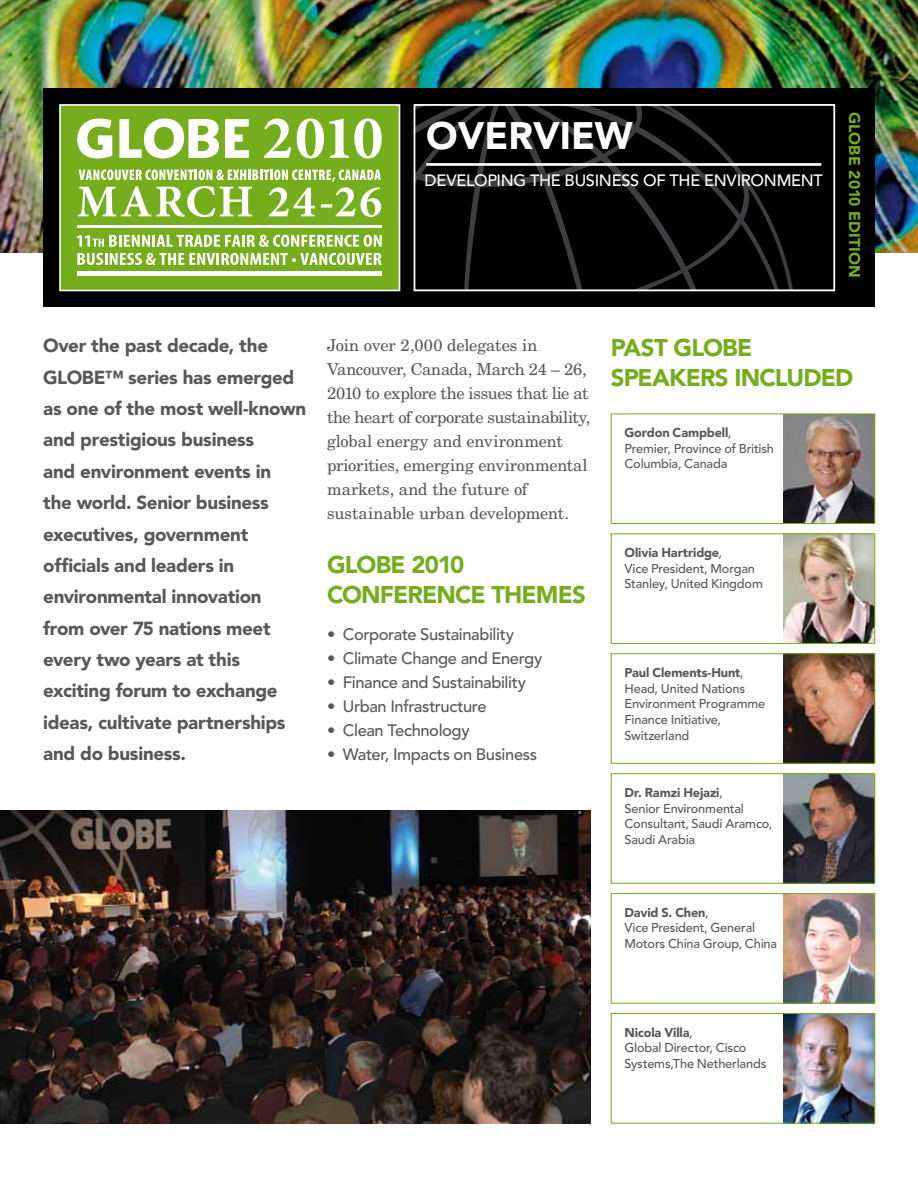
<style>
.page{position:relative;width:918px;height:1188px;background:#fff}
.page>*{position:absolute;margin:0;border:0;box-sizing:border-box;transform-origin:0 0}
.t1{font:900 37.95px "Avenir";color:#fff}
.t2{font:900 24px/30px "Avenir";letter-spacing:-.035em;color:#76ad1c}
.t3{font:900 18.75px/31.3px "Avenir";letter-spacing:-.015em;color:#58585a}
.t4{font:16.5px/24px "New Century Schlbk";letter-spacing:-.015em;color:#58585a}
.t5{font:500 16.5px "Avenir";letter-spacing:-.025em;color:#58585a}
.t6{font:500 16.35px "Avenir";letter-spacing:-.02em;color:#fff}
.t7{font:900 15.6px "Avenir";letter-spacing:.01em;color:#76ad1c}
.t8{font:500 12.75px/15.8px "Avenir";letter-spacing:-.015em;color:#58585a}
.s1{font-weight:900}
</style>
<div class="page">
<img style="left:0;top:0;width:918px;height:253px">
<div style="left:43px;top:88px;width:832px;height:219px;background:#000"></div>
<svg style="left:417px;top:107px;width:376px;height:181px"></svg>
<div style="left:414px;top:104px;width:421px;height:187px;border:2px solid #fff"></div>
<hr style="left:426px;top:163px;width:395px;height:3px;background:#fff">
<div style="left:60px;top:105px;width:340px;height:185px;background:#76ad1c"></div>
<div style="left:59px;top:104px;width:341px;height:187px;border:2px solid #fff"></div>
<div style="left:77px;top:271px;width:305px;height:5px;background:#fff"></div>
<svg style="left:264px;top:119px;width:27px;height:39px"></svg>
<svg style="left:297px;top:119px;width:85px;height:40px"></svg>
<svg style="left:119px;top:119px;width:100px;height:40px"></svg>
<svg style="left:225px;top:119px;width:24px;height:39px"></svg>
<svg style="left:77px;top:119px;width:35px;height:40px"></svg>
<hr style="left:77px;top:226px;width:305px;height:2px;background:#fff">
<svg style="left:77px;top:235px;width:305px;height:12px"></svg>
<svg style="left:77px;top:253px;width:305px;height:12px"></svg>
<svg style="left:78px;top:170px;width:303px;height:47px"></svg>
<img style="left:783px;top:655px;width:90px;height:107px">
<img style="left:783px;top:1015px;width:90px;height:107px">
<img style="left:783px;top:895px;width:90px;height:107px">
<img style="left:783px;top:775px;width:90px;height:107px">
<img style="left:783px;top:535px;width:90px;height:107px">
<img style="left:0;top:810px;width:591px;height:314px">
<img style="left:783px;top:416px;width:90px;height:106px">
<div style="left:611px;top:414px;width:264px;height:110px;border:1px solid #76ad1c"></div>
<div style="left:611px;top:533px;width:264px;height:111px;border:1px solid #76ad1c"></div>
<div style="left:611px;top:653px;width:264px;height:111px;border:1px solid #76ad1c"></div>
<div style="left:611px;top:773px;width:264px;height:111px;border:1px solid #76ad1c"></div>
<div style="left:611px;top:893px;width:264px;height:111px;border:1px solid #76ad1c"></div>
<div style="left:611px;top:1013px;width:264px;height:111px;border:1px solid #76ad1c"></div>
<h1 class="t1" style="left:426px;top:113px;width:208px">OVERVIEW</h1>
<p class="t6" style="left:425px;top:171px;width:400px">DEVELOPING THE BUSINESS OF THE ENVIRONMENT</p>
<p class="t7" style="left:864px;top:112px;width:167px;rotate:90deg">GLOBE 2010 EDITION</p>
<p class="t3" style="left:43px;top:330px;width:265px">Over the past decade, the<br>GLOBE™ series has emerged as one of the most well-known and prestigious business<br>and environment events in<br>the world. Senior business executives, government officials and leaders in environmental innovation from over 75 nations meet every two years at this exciting forum to exchange ideas, cultivate partnerships and do business.</p>
<p class="t4" style="left:327px;top:333px;width:265px">Join over 2,000 delegates in Vancouver, Canada, March 24 – 26, 2010 to explore the issues that lie at the heart of corporate sustainability, global energy and environment priorities, emerging environmental markets, and the future of sustainable urban development.</p>
<h2 class="t2" style="left:327px;top:549px;width:260px">GLOBE 2010<br>CONFERENCE THEMES</h2>
<p class="t5" style="left:327px;top:625px;width:188px">• Corporate Sustainability</p>
<p class="t5" style="left:327px;top:649px;width:217px">• Climate Change and Energy</p>
<p class="t5" style="left:327px;top:673px;width:200px">• Finance and Sustainability</p>
<p class="t5" style="left:327px;top:697px;width:161px">• Urban Infrastructure</p>
<p class="t5" style="left:327px;top:721px;width:144px">• Clean Technology</p>
<p class="t5" style="left:327px;top:745px;width:212px">• Water, Impacts on Business</p>
<h2 class="t2" style="left:611px;top:333px;width:244px">PAST GLOBE<br>SPEAKERS INCLUDED</h2>
<p class="t8" style="left:625px;top:425px;width:151px"><span class="s1">Gordon Campbell</span>,<br>Premier, Province of British<br>Columbia, Canada</p>
<p class="t8" style="left:625px;top:545px;width:140px"><span class="s1">Olivia Hartridge</span>,<br>Vice President, Morgan<br>Stanley, United Kingdom</p>
<p class="t8" style="left:625px;top:665px;width:142px"><span class="s1">Paul Clements-Hunt</span>,<br>Head, United Nations<br>Environment Programme<br>Finance Initiative,<br>Switzerland</p>
<p class="t8" style="left:625px;top:785px;width:150px"><span class="s1">Dr. Ramzi Hejazi</span>,<br>Senior Environmental<br>Consultant, Saudi Aramco,<br>Saudi Arabia</p>
<p class="t8" style="left:625px;top:905px;width:154px"><span class="s1">David S. Chen</span>,<br>Vice President, General<br>Motors China Group, China</p>
<p class="t8" style="left:625px;top:1025px;width:143px"><span class="s1">Nicola Villa</span>,<br>Global Director, Cisco<br>Systems, The Netherlands</p>
</div>
